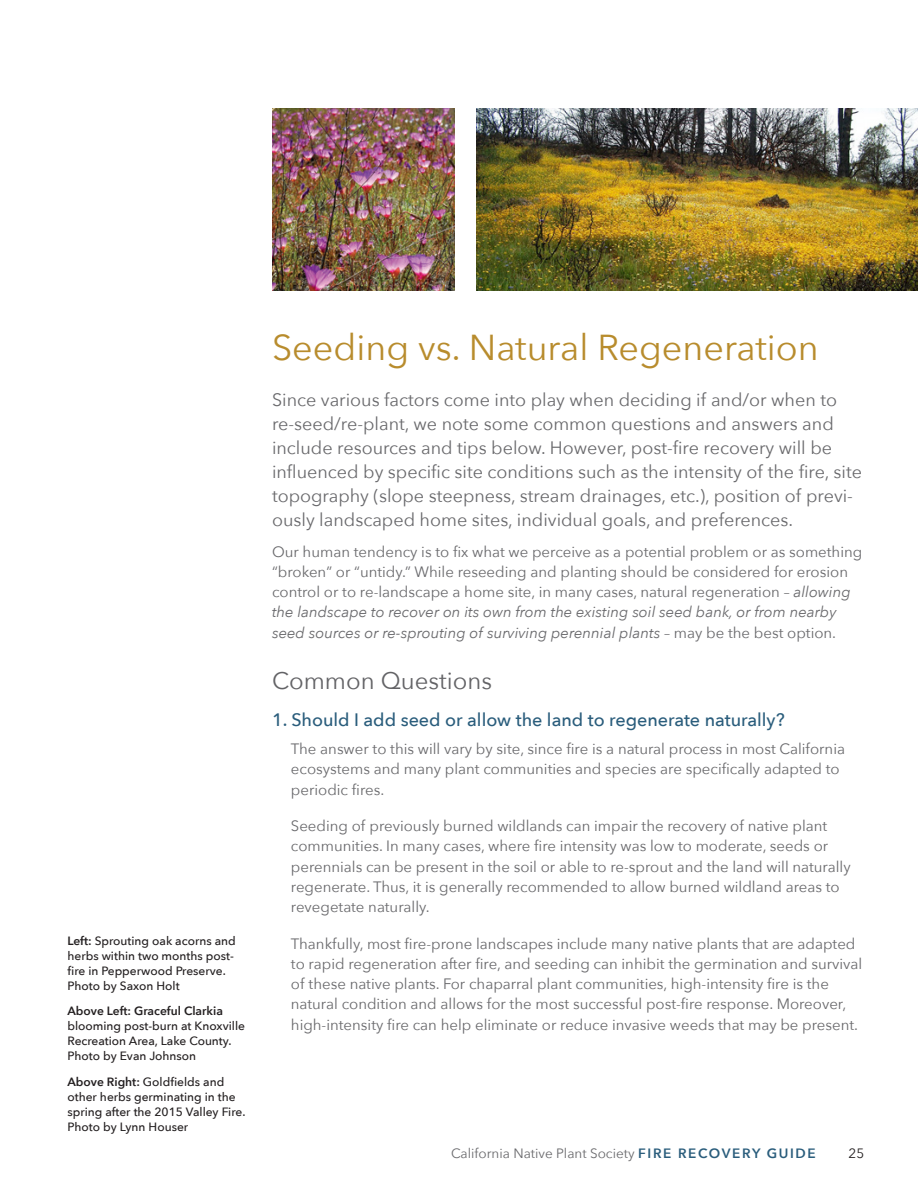
<style>
.page{position:relative;width:918px;height:1188px;background:#fff}
.page>*{position:absolute;margin:0;border:0;box-sizing:border-box;transform-origin:0 0}
.headline{font:36px "Avenir Next";color:#b88c2d}
.subhead_grey_16pt{font:24px "Avenir Next";color:#636366}
.body_lead_in{font:18px/24px "Avenir Next";color:#69696c}
.subhead{font:500 18px "Avenir Next";color:#2a5d7c}
.body_indent_more_spa{font:15px/20.2px "Avenir Next";color:#69696c}
.body{font:15px/20.2px "Avenir Next";color:#69696c}
.t1{font:13.5px "Avenir Next";color:#69696c}
.t2{font:13.5px "Avenir Next";color:#231f20}
.t3{font:500 12px/15px "Avenir Next";color:#231f20}
.s1{font-weight:600}
.s2{font-style:italic}
.s3{font-weight:600;color:#2a5d7c}
</style>
<div class="page">
<img style="left:273px;top:108px;width:182px;height:182px">
<img style="left:477px;top:108px;width:441px;height:182px">
<p class="t3" style="left:68px;top:933px;width:170px"><span class="s1">Left:</span> Sprouting oak acorns and herbs within two months post&shy;fire in Pepperwood Preserve.<br>Photo by Saxon Holt</p>
<p class="t3" style="left:68px;top:1003px;width:179px"><span class="s1">Above Left: Graceful Clarkia </span>blooming post-burn at Knoxville<br>Recreation Area, Lake County.<br>Photo by Evan Johnson</p>
<p class="t3" style="left:68px;top:1074px;width:180px"><span class="s1">Above Right:</span> Goldfields and other herbs germinating in the spring after the 2015 Valley Fire.<br>Photo by Lynn Houser</p>
<p class="headline" style="left:272px;top:317px;width:548px">Seeding vs. Natural Regeneration</p>
<p class="body_lead_in" style="left:272px;top:387px;width:592px">Since various factors come into play when deciding if and/or when to re-seed/re-plant, we note some common questions and answers and include resources and tips below. However, post-fire recovery will be influenced by specific site conditions such as the intensity of the fire, site topography (slope steepness, stream drainages, etc.), position of previ&shy;ously landscaped home sites, individual goals, and preferences.</p>
<p class="body" style="left:272px;top:541px;width:592px">Our human tendency is to fix what we perceive as a potential problem or as something “broken” or “untidy.” While reseeding and planting should be considered for erosion control or to re-landscape a home site, in many cases, natural regeneration – <span class="s2">allowing the landscape to recover on its own from the existing soil seed bank, or from nearby seed sources or re-sprouting of surviving perennial plants</span> – may be the best option.</p>
<p class="subhead_grey_16pt" style="left:272px;top:660px;width:222px">Common Questions</p>
<p class="subhead" style="left:272px;top:704px;width:514px">1. Should I add seed or allow the land to regenerate naturally?</p>
<p class="body_indent_more_spa" style="left:291px;top:738px;width:556px">The answer to this will vary by site, since fire is a natural process in most California ecosystems and many plant communities and species are specifically adapted to periodic fires.</p>
<p class="body_indent_more_spa" style="left:291px;top:815px;width:561px">Seeding of previously burned wildlands can impair the recovery of native plant communities. In many cases, where fire intensity was low to moderate, seeds or perennials can be present in the soil or able to re-sprout and the land will naturally regenerate. Thus, it is generally recommended to allow burned wildland areas to revegetate naturally.</p>
<p class="body_indent_more_spa" style="left:291px;top:933px;width:573px">Thankfully, most fire-prone landscapes include many native plants that are adapted to rapid regeneration after fire, and seeding can inhibit the germination and survival of these native plants. For chaparral plant communities, high-intensity fire is the natural condition and allows for the most successful post-fire response. Moreover, high-intensity fire can help eliminate or reduce invasive weeds that may be present.</p>
<p class="t1" style="left:451px;top:1142px;width:366px">California Native Plant Society <span class="s3">FIRE RECOVERY GUIDE</span></p>
<p class="t2" style="left:849px;top:1142px;width:17px">25</p>
</div>
